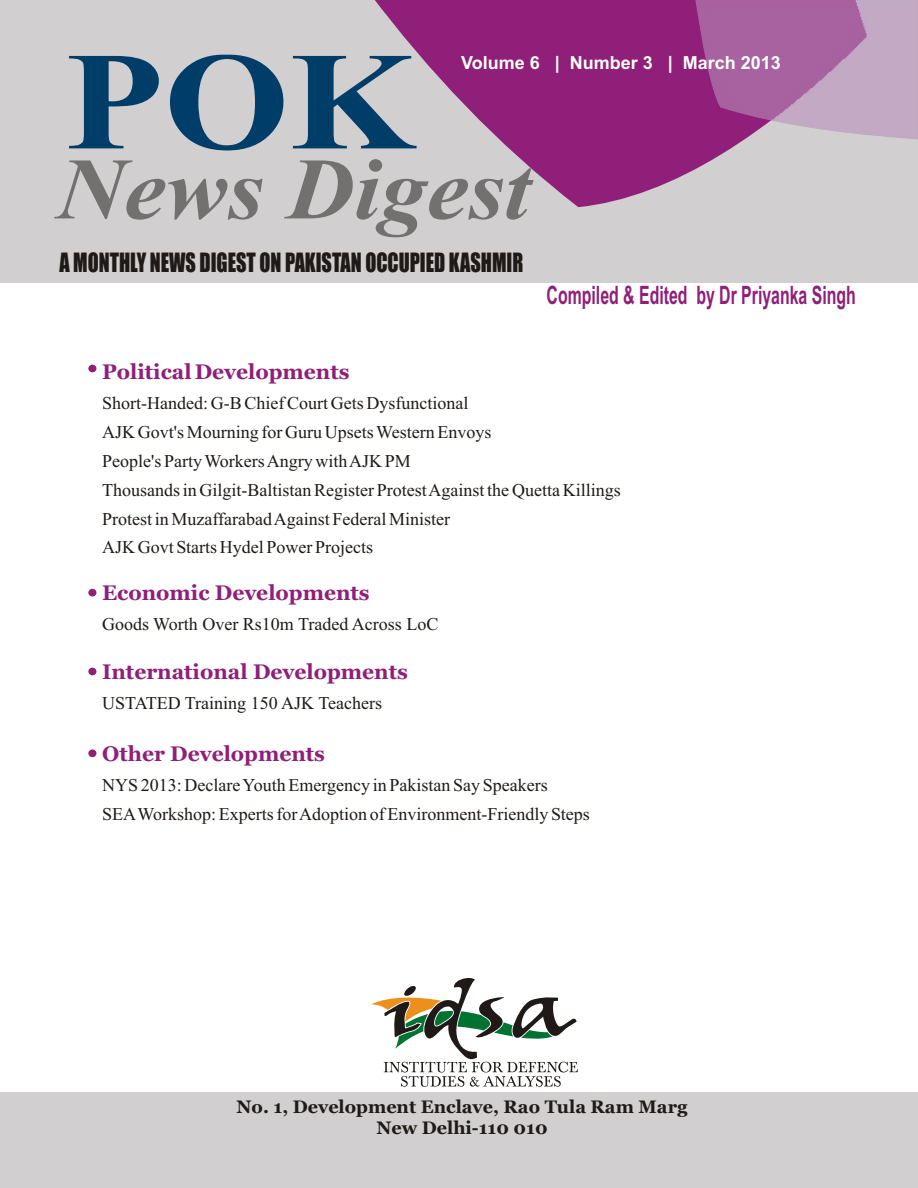
<style>
.page{position:relative;width:918px;height:1188px;background:#fff}
.page>*{position:absolute;margin:0;border:0;box-sizing:border-box;transform-origin:0 0}
.t1{font:700 139.65px "Times New Roman";color:#003d69;scale:1.16 1}
.t2{font:italic 700 87.45px "Times New Roman";color:#737070;scale:1.06 1}
.t3{font:700 25.35px "Arial";color:#8f1f78;scale:.63 1}
.t4{font:24.6px "Impact";color:#1f1a17;scale:.82 1}
.t5{font:700 21px "Georgia";color:#8f1f78}
.t6{font:18px/29px "Times New Roman";color:#1f1a17}
.t7{font:700 18px/20.4px "Georgia";color:#1f1a17;text-align:center}
.t8{font:700 18px "Arial";color:#fff}
</style>
<div class="page">
<div style="left:0;top:0;width:918px;height:283px;background:#d1cfcf"></div>
<svg style="left:375px;top:0;width:367px;height:207px;fill:#8f1f78"></svg>
<img style="left:694px;top:0;width:224px;height:141px">
<div style="left:88px;top:365px;width:8px;height:7px;background:#8f1f78;border-radius:50%"></div>
<div style="left:88px;top:589px;width:8px;height:8px;background:#8f1f78;border-radius:50%"></div>
<div style="left:88px;top:749px;width:8px;height:8px;background:#8f1f78;border-radius:50%"></div>
<div style="left:88px;top:668px;width:8px;height:7px;background:#8f1f78;border-radius:50%"></div>
<svg style="left:371px;top:978px;width:207px;height:109px"></svg>
<div style="left:0;top:1093px;width:918px;height:95px;background:#d1cfcf"></div>
<h1 class="t1" style="left:65px;top:54px;width:303px">POK</h1>
<p class="t8" style="left:461px;top:56px;width:321px">Volume 6 | Number 3 | March 2013</p>
<h2 class="t2" style="left:57px;top:159px;width:448px">News Digest</h2>
<h3 class="t4" style="left:59px;top:252px;width:567px">A MONTHLY NEWS DIGEST ON PAKISTAN OCCUPIED KASHMIR</h3>
<h3 class="t3" style="left:547px;top:285px;width:492px">Compiled &amp; Edited by Dr Priyanka Singh</h3>
<p class="t5" style="left:102px;top:363px;width:249px">Political Developments</p>
<p class="t6" style="left:102px;top:390px;width:520px">Short-Handed: G-B Chief Court Gets Dysfunctional<br>AJK Govt's Mourning for Guru Upsets Western Envoys<br>People's Party Workers Angry with AJK PM<br>Thousands in Gilgit-Baltistan Register Protest Against the Quetta Killings Protest in Muzaffarabad Against Federal Minister<br>AJK Govt Starts Hydel Power Projects</p>
<p class="t5" style="left:102px;top:584px;width:269px">Economic Developments</p>
<p class="t6" style="left:102px;top:611px;width:338px">Goods Worth Over Rs10m Traded Across LoC</p>
<p class="t5" style="left:102px;top:664px;width:307px">International Developments</p>
<p class="t6" style="left:102px;top:691px;width:281px">USTATED Training 150 AJK Teachers</p>
<p class="t5" style="left:102px;top:745px;width:224px">Other Developments</p>
<p class="t6" style="left:102px;top:772px;width:489px">NYS 2013: Declare Youth Emergency in Pakistan Say Speakers<br>SEAWorkshop: Experts for Adoption of Environment-Friendly Steps</p>
<p class="t7" style="left:237px;top:1098px;width:452px">No. 1, Development Enclave, Rao Tula Ram Marg<br>New Delhi-110 010</p>
</div>
